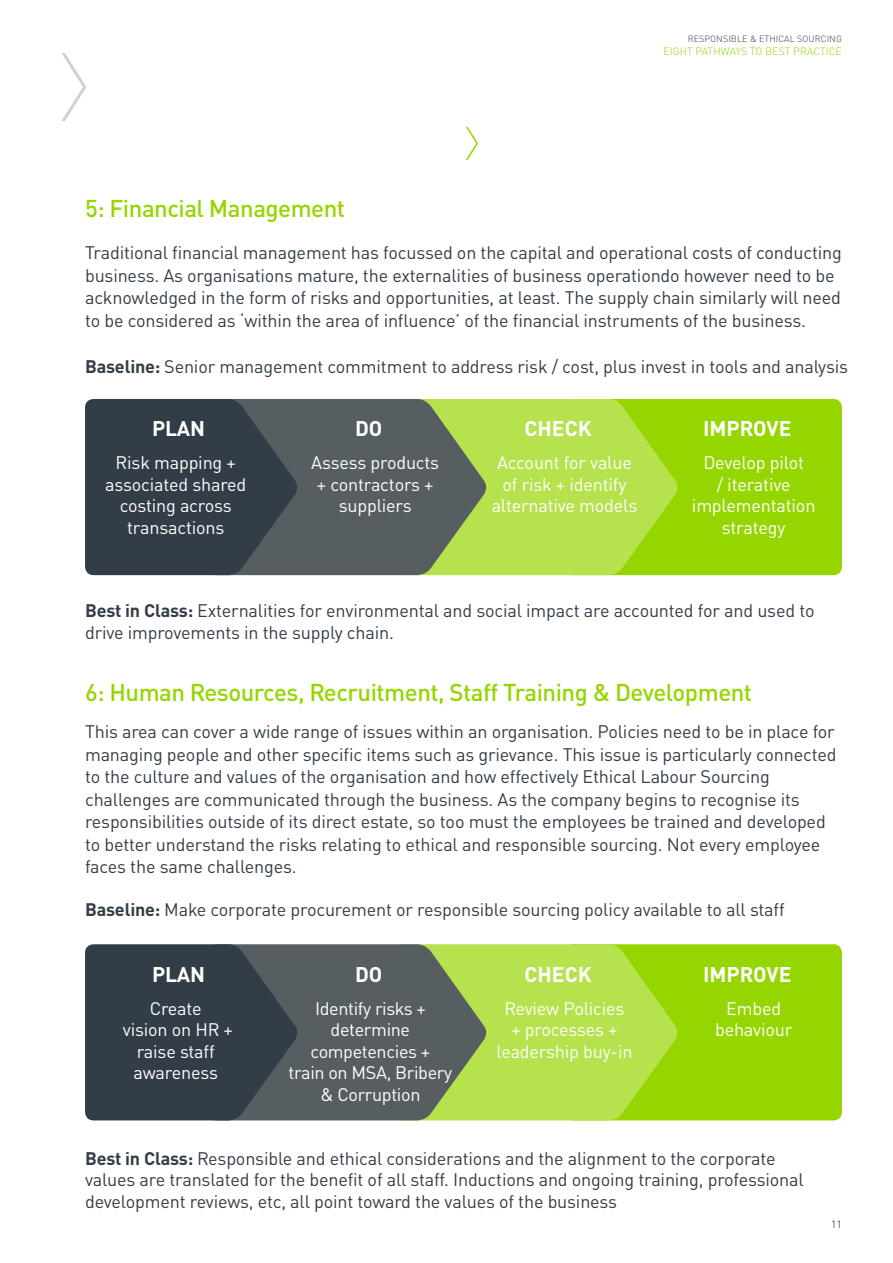
<style>
.page{position:relative;width:893px;height:1263px;background:#fff}
.page>*{position:absolute;margin:0;border:0;box-sizing:border-box;transform-origin:0 0}
.t1{font:500 24px "DINOT";letter-spacing:-.02em;color:#95d600}
.t2{font:700 21px "DINOT";color:#fff}
.t3{font:18px/22.5px "DINOT";letter-spacing:-.01em;color:#333d47}
.t4{font:18px/21.6px "DINOT";letter-spacing:-.01em;color:#fff;text-align:center}
.t5{font:300 10.5px "DINOT";letter-spacing:.01em;color:#95d600}
.t6{font:300 10.5px "DINOT";color:#1d1d1b}
.t7{font:300 9px "DINOT";letter-spacing:.01em;color:#333d47}
.s1{font-weight:700}
</style>
<div class="page">
<div style="left:564px;top:399px;width:278px;height:176px;background:#95d600;border-radius:9px"></div>
<svg style="left:489px;top:399px;width:189px;height:176px;fill:#b5e24d"></svg>
<svg style="left:300px;top:399px;width:189px;height:176px;background:#66745e"></svg>
<svg style="left:85px;top:399px;width:215px;height:176px;background:#38424b"></svg>
<div style="left:564px;top:944px;width:278px;height:176px;background:#95d600;border-radius:9px"></div>
<svg style="left:489px;top:944px;width:191px;height:176px;fill:#b5e24d"></svg>
<svg style="left:300px;top:944px;width:189px;height:176px;background:#67745e"></svg>
<svg style="left:85px;top:944px;width:215px;height:176px;background:#38424b"></svg>
<svg style="left:465px;top:127px;width:13px;height:33px"></svg>
<svg style="left:61px;top:53px;width:25px;height:68px"></svg>
<p class="t7" style="left:688px;top:33px;width:156px">RESPONSIBLE &amp; ETHICAL SOURCING</p>
<p class="t5" style="left:663px;top:44px;width:180px">EIGHT PATHWAYS TO BEST PRACTICE</p>
<h1 class="t1" style="left:85px;top:193px;width:262px">5: Financial Management</h1>
<p class="t3" style="left:85px;top:241px;width:758px">Traditional financial management has focussed on the capital and operational costs of conducting business. As organisations mature, the externalities of business operationdo however need to be acknowledged in the form of risks and opportunities, at least. The supply chain similarly will need to be considered as ‘within the area of influence’ of the financial instruments of the business.</p>
<p class="t3" style="left:85px;top:355px;width:764px"><span class="s1">Baseline:</span> Senior management commitment to address risk / cost, plus invest in tools and analysis</p>
<p class="t2" style="left:152px;top:415px;width:54px">PLAN</p>
<p class="t4" style="left:105px;top:452px;width:143px">Risk mapping + associated shared costing across transactions</p>
<p class="t2" style="left:355px;top:415px;width:29px">DO</p>
<p class="t4" style="left:311px;top:452px;width:129px">Assess products + contractors + suppliers</p>
<p class="t2" style="left:525px;top:415px;width:69px">CHECK</p>
<p class="t4" style="left:492px;top:452px;width:147px">Account for value of risk + identify alternative models</p>
<p class="t2" style="left:703px;top:415px;width:90px">IMPROVE</p>
<p class="t4" style="left:692px;top:452px;width:125px">Develop pilot<br>/ iterative implementation strategy</p>
<p class="t3" style="left:85px;top:599px;width:731px;line-height:21.6px"><span class="s1">Best in Class:</span> Externalities for environmental and social impact are accounted for and used to drive improvements in the supply chain.</p>
<h1 class="t1" style="left:85px;top:677px;width:669px">6: Human Resources, Recruitment, Staff Training &amp; Development</h1>
<p class="t3" style="left:85px;top:720px;width:753px">This area can cover a wide range of issues within an organisation. Policies need to be in place for managing people and other specific items such as grievance. This issue is particularly connected to the culture and values of the organisation and how effectively Ethical Labour Sourcing challenges are communicated through the business. As the company begins to recognise its responsibilities outside of its direct estate, so too must the employees be trained and developed to better understand the risks relating to ethical and responsible sourcing. Not every employee faces the same challenges.</p>
<p class="t3" style="left:85px;top:898px;width:701px"><span class="s1">Baseline:</span> Make corporate procurement or responsible sourcing policy available to all staff</p>
<p class="t2" style="left:152px;top:960px;width:54px">PLAN</p>
<p class="t4" style="left:123px;top:997px;width:112px">Create<br>vision on HR + raise staff awareness</p>
<p class="t2" style="left:355px;top:960px;width:29px">DO</p>
<p class="t4" style="left:289px;top:997px;width:165px">Identify risks + determine competencies +<br>train on MSA, Bribery &amp; Corruption</p>
<p class="t2" style="left:525px;top:960px;width:69px">CHECK</p>
<p class="t4" style="left:496px;top:997px;width:138px">Review Policies<br>+ processes + leadership buy-in</p>
<p class="t2" style="left:703px;top:960px;width:90px">IMPROVE</p>
<p class="t4" style="left:715px;top:997px;width:79px">Embed behaviour</p>
<p class="t3" style="left:85px;top:1147px;width:720px;line-height:21.6px"><span class="s1">Best in Class:</span> Responsible and ethical considerations and the alignment to the corporate values are translated for the benefit of all staff. Inductions and ongoing training, professional development reviews, etc, all point toward the values of the business</p>
<p class="t6" style="left:831px;top:1217px;width:12px">11</p>
</div>
